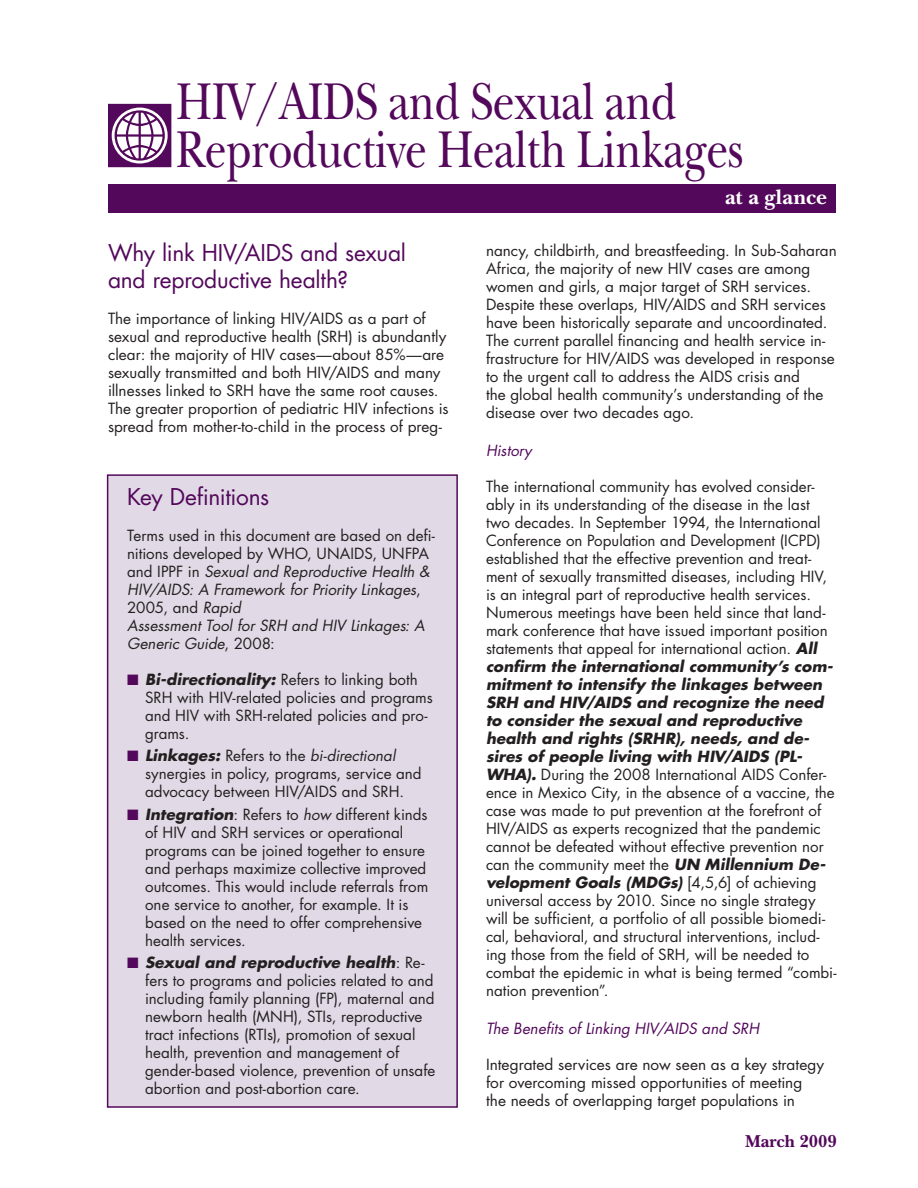
<style>
.page{position:relative;width:918px;height:1188px;background:#fff}
.page>*{position:absolute;margin:0;border:0;box-sizing:border-box;transform-origin:0 0}
.t1{font:54px/48px "New Baskerville";letter-spacing:-.01em;color:#53085b;scale:.81 1}
.t2{font:22.5px/27px "Futura";letter-spacing:-.01em;color:#53085b}
.t3{font:700 21.75px "New Baskerville";letter-spacing:.01em;color:#fff}
.t4{font:700 18px "New Baskerville";color:#53085b}
.t5{font:15px/18px "Futura";color:#231f20}
.t6{font:italic 15px/18px "Futura";color:#231f20}
.t7{font:italic 15px "Futura";color:#53085b}
.s1{font-style:normal}
.s2{color:#53085b}
.s3{font-weight:700;font-style:italic}
.s4{font-style:italic}
</style>
<div class="page">
<div style="left:107px;top:474px;width:351px;height:634px;background:#e1dae6;border:2px solid #53085b"></div>
<svg style="left:108px;top:104px;width:63px;height:63px"></svg>
<div style="left:109px;top:184px;width:727px;height:29px;background:#53085b"></div>
<h1 class="t1" style="left:176px;top:78px;width:702px">HIV/AIDS and Sexual and<br>Reproductive Health Linkages</h1>
<h2 class="t2" style="left:108px;top:239px;width:300px">Why link HIV/AIDS and sexual and reproductive health?</h2>
<p class="t5" style="left:108px;top:310px;width:342px">The importance of linking HIV/AIDS as a part of sexual and reproductive health (SRH) is abundantly clear: the majority of HIV cases—about 85%—are sexually transmitted and both HIV/AIDS and many illnesses linked to SRH have the same root causes.<br>The greater proportion of pediatric HIV infections is spread from mother-to-child in the process of preg-</p>
<h2 class="t2" style="left:127px;top:483px;width:144px">Key Definitions</h2>
<p class="t6" style="left:127px;top:526px;width:309px"><span class="s1">Terms used in this document are based on defi&shy;nitions developed by WHO, UNAIDS, UNFPA and IPPF in</span> Sexual and Reproductive Health &amp; HIV/AIDS: A Framework for Priority Linkages<span class="s1">, 2005, and</span> Rapid<br>Assessment Tool for SRH and HIV Linkages: A Generic Guide<span class="s1">, 2008:</span></p>
<p class="t5" style="left:145px;top:670px;width:289px;text-indent:-18px"><span class="s2">■</span> <span class="s3">Bi-directionality:</span> Refers to linking both SRH with HIV-related policies and programs and HIV with SRH-related policies and pro&shy;grams.</p>
<p class="t5" style="left:145px;top:747px;width:278px;text-indent:-18px"><span class="s2">■</span> <span class="s3">Linkages:</span> Refers to the <span class="s4">bi-directional </span>synergies in policy, programs, service and advocacy between HIV/AIDS and SRH.</p>
<p class="t5" style="left:145px;top:805px;width:285px;text-indent:-18px"><span class="s2">■</span> <span class="s3">Integration</span>: Refers to <span class="s4">how</span> different kinds of HIV and SRH services or operational programs can be joined together to ensure and perhaps maximize collective improved outcomes. This would include referrals from one service to another, for example. It is based on the need to offer comprehensive health services.</p>
<p class="t5" style="left:145px;top:954px;width:292px;text-indent:-18px"><span class="s2">■</span> <span class="s3">Sexual and reproductive health</span>: Re&shy;fers to programs and policies related to and including family planning (FP), maternal and newborn health (MNH), STIs, reproductive tract infections (RTIs), promotion of sexual health, prevention and management of gender-based violence, prevention of unsafe abortion and post-abortion care.</p>
<h3 class="t3" style="left:725px;top:184px;width:104px">at a glance</h3>
<p class="t5" style="left:486px;top:242px;width:352px">nancy, childbirth, and breastfeeding. In Sub-Saharan Africa, the majority of new HIV cases are among women and girls, a major target of SRH services.<br>Despite these overlaps, HIV/AIDS and SRH services have been historically separate and uncoordinated.<br>The current parallel financing and health service in&shy;frastructure for HIV/AIDS was developed in response to the urgent call to address the AIDS crisis and<br>the global health community’s understanding of the disease over two decades ago.</p>
<p class="t7" style="left:486px;top:440px;width:47px">History</p>
<p class="t5" style="left:486px;top:478px;width:352px">The international community has evolved consider&shy;ably in its understanding of the disease in the last two decades. In September 1994, the International Conference on Population and Development (ICPD) established that the effective prevention and treat&shy;ment of sexually transmitted diseases, including HIV, is an integral part of reproductive health services.<br>Numerous meetings have been held since that land&shy;mark conference that have issued important position statements that appeal for international action. <span class="s3">All confirm the international community’s com&shy;mitment to intensify the linkages between SRH and HIV/AIDS and recognize the need to consider the sexual and reproductive health and rights (SRHR), needs, and de&shy;sires of people living with HIV/AIDS (PL-WHA).</span> During the 2008 International AIDS Confer&shy;ence in Mexico City, in the absence of a vaccine, the case was made to put prevention at the forefront of HIV/AIDS as experts recognized that the pandemic cannot be defeated without effective prevention nor can the community meet the <span class="s3">UN Millennium De&shy;velopment Goals (MDGs)</span> [4,5,6] of achieving universal access by 2010. Since no single strategy will be sufficient, a portfolio of all possible biomedi&shy;cal, behavioral, and structural interventions, includ&shy;ing those from the field of SRH, will be needed to combat the epidemic in what is being termed “combi&shy;nation prevention”.</p>
<p class="t7" style="left:486px;top:1018px;width:275px">The Benefits of Linking HIV/AIDS and SRH</p>
<p class="t5" style="left:486px;top:1055px;width:340px">Integrated services are now seen as a key strategy for overcoming missed opportunities of meeting the needs of overlapping target populations in</p>
<p class="t4" style="left:745px;top:1131px;width:93px">March 2009</p>
</div>
